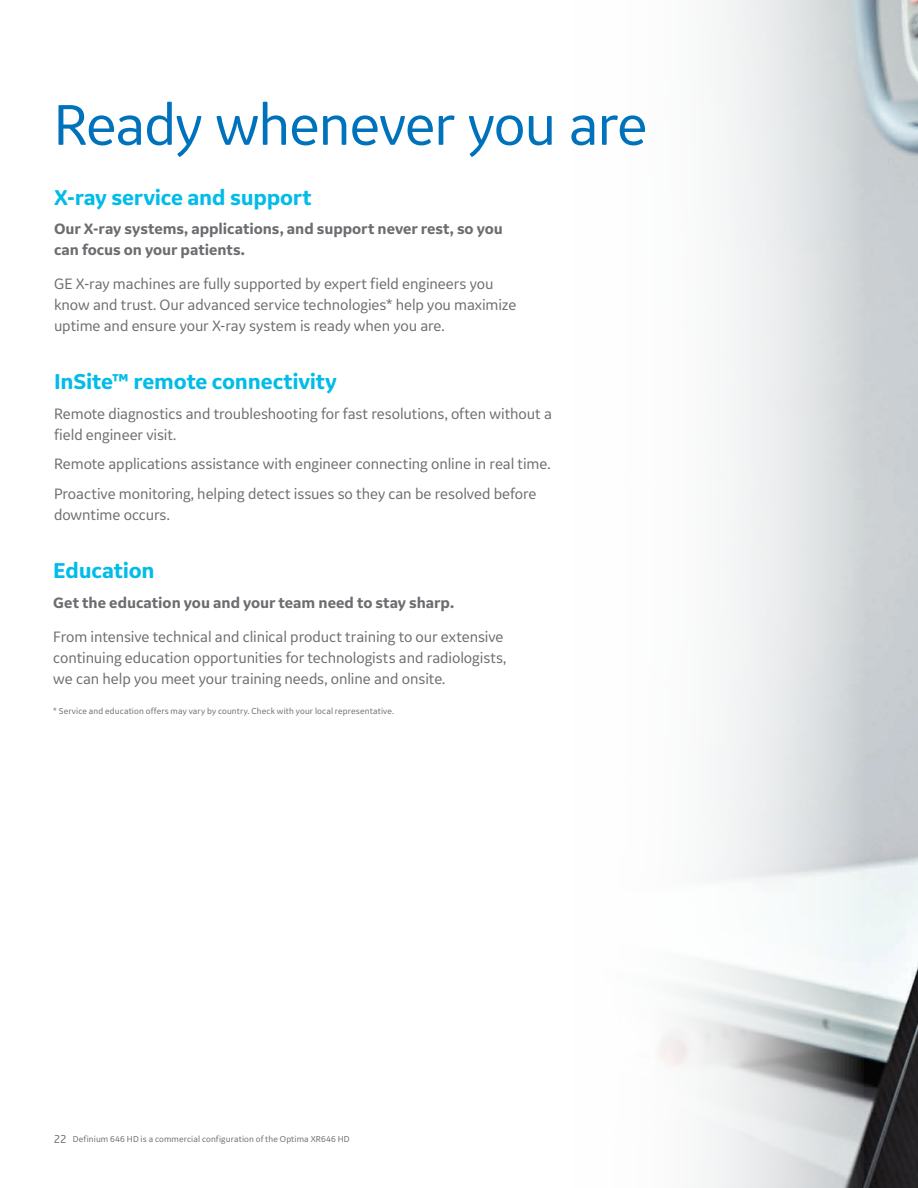
<style>
.page{position:relative;width:918px;height:1188px;background:#fff}
.page>*{position:absolute;margin:0;border:0;box-sizing:border-box;transform-origin:0 0}
.t1{font:60px "GE Inspira Sans";letter-spacing:-.02em;color:#0072bc}
.t2{font:700 22.5px "GE Inspira Sans";letter-spacing:-.01em;color:#02bce8}
.t3{font:15.75px/21px "GE Inspira Sans";letter-spacing:-.005em;color:#6c6d70}
.t4{font:700 15.75px/21px "GE Inspira Sans";letter-spacing:-.005em;color:#6c6d70}
.t5{font:9px "GE Inspira Sans";letter-spacing:.015em;color:#6c6d70}
.s1{font-size:12px}
</style>
<div class="page">
<img style="left:864px;top:0;width:54px;height:1188px">
<svg style="left:659px;top:0;width:205px;height:1188px"></svg>
<p class="t1" style="left:54px;top:88px;width:595px">Ready whenever you are</p>
<p class="t2" style="left:54px;top:183px;width:259px">X-ray service and support</p>
<p class="t4" style="left:54px;top:218px;width:450px">Our X-ray systems, applications, and support never rest, so you can focus on your patients.</p>
<p class="t3" style="left:54px;top:272px;width:464px">GE X-ray machines are fully supported by expert field engineers you know and trust. Our advanced service technologies* help you maximize uptime and ensure your X-ray system is ready when you are.</p>
<p class="t2" style="left:54px;top:368px;width:284px">InSite™ remote connectivity</p>
<p class="t3" style="left:54px;top:402px;width:499px">Remote diagnostics and troubleshooting for fast resolutions, often without a field engineer visit.</p>
<p class="t3" style="left:54px;top:453px;width:498px">Remote applications assistance with engineer connecting online in real time.</p>
<p class="t3" style="left:54px;top:482px;width:484px">Proactive monitoring, helping detect issues so they can be resolved before downtime occurs.</p>
<p class="t2" style="left:53px;top:557px;width:103px">Education</p>
<p class="t4" style="left:53px;top:592px;width:402px">Get the education you and your team need to stay sharp.</p>
<p class="t3" style="left:53px;top:626px;width:455px">From intensive technical and clinical product training to our extensive continuing education opportunities for technologists and radiologists, we can help you meet your training needs, online and onsite.</p>
<p class="t5" style="left:53px;top:705px;width:342px">* Service and education offers may vary by country. Check with your local representative.</p>
<p class="t5" style="left:54px;top:1133px;width:297px"><span class="s1">22</span> Definium 646 HD is a commercial configuration of the Optima XR646 HD</p>
</div>
